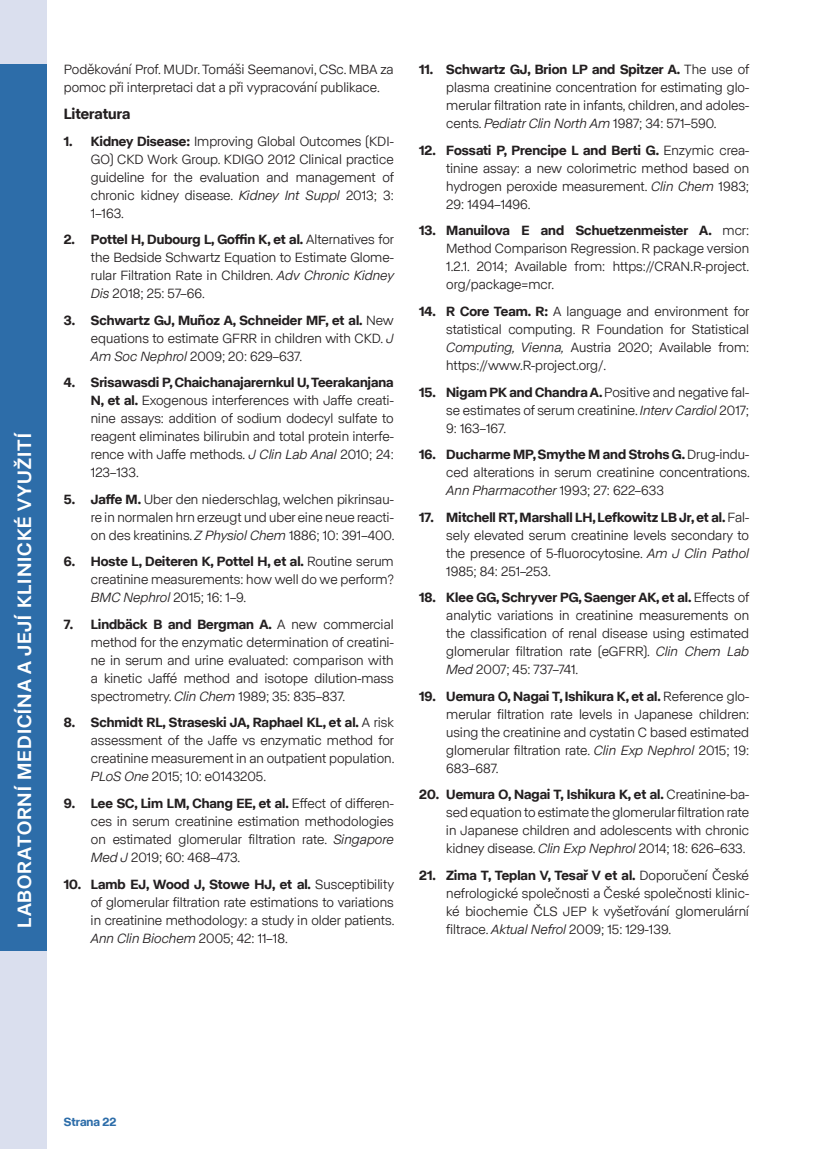
<style>
.page{position:relative;width:813px;height:1149px;background:#fff}
.page>*{position:absolute;margin:0;border:0;box-sizing:border-box;transform-origin:0 0}
.t1{font:500 19.5px "ABC Normal";letter-spacing:.05em;color:#fff}
.t2{font:700 15px "ABC Normal";color:#231f20}
.t3{font:13.5px/18px "ABC Normal";color:#231f20;text-align:justify}
.t4{font:700 12px "ABC Normal";color:#2d6da9}
.s1{font-weight:700}
.s2{font-style:italic}
</style>
<div class="page">
<div style="left:0;top:950px;width:47px;height:198px;background:#dadfee"></div>
<div style="left:0;top:64px;width:47px;height:886px;background:#2d6da9"></div>
<div style="left:0;top:0;width:47px;height:64px;background:#dadfee"></div>
<h1 class="t1" style="left:11px;top:927px;width:496px;rotate:-90deg">LABORATORNÍ MEDICÍNA A JEJÍ KLINICKÉ VYUŽITÍ</h1>
<p class="t3" style="left:64px;top:60px;width:331px">Poděkování Prof. MUDr. Tomáši Seemanovi, CSc. MBA za pomoc při interpretaci dat a při vypracování publikace.</p>
<p class="t2" style="left:64px;top:104px;width:68px">Literatura</p>
<p class="t3" style="left:91px;top:131px;width:304px;text-indent:-27px"><span class="s1">1. Kidney Disease:</span> Improving Global Outcomes (KDI-GO) CKD Work Group. KDIGO 2012 Clinical practice guideline for the evaluation and management of chronic kidney disease. <span class="s2">Kidney Int Suppl</span> 2013; 3:<br>1–163.</p>
<p class="t3" style="left:91px;top:229px;width:304px;text-indent:-27px"><span class="s1">2. Pottel H, Dubourg L, Goffin K, et al.</span> Alternatives for the Bedside Schwartz Equation to Estimate Glome&shy;rular Filtration Rate in Children. <span class="s2">Adv Chronic Kidney Dis</span> 2018; 25: 57–66.</p>
<p class="t3" style="left:91px;top:310px;width:304px;text-indent:-27px"><span class="s1">3. Schwartz GJ, Muñoz A, Schneider MF, et al.</span> New equations to estimate GFRR in children with CKD. <span class="s2">J Am Soc Nephrol</span> 2009; 20: 629–637.</p>
<p class="t3" style="left:91px;top:372px;width:304px;text-indent:-27px"><span class="s1">4. Srisawasdi P, Chaichanajarernkul U, Teerakanjana N, et al.</span> Exogenous interferences with Jaffe creati&shy;nine assays: addition of sodium dodecyl sulfate to reagent eliminates bilirubin and total protein interfe&shy;rence with Jaffe methods. <span class="s2">J Clin Lab Anal</span> 2010; 24:<br>123–133.</p>
<p class="t3" style="left:91px;top:489px;width:305px;text-indent:-27px"><span class="s1">5. Jaffe M.</span> Uber den niederschlag, welchen pikrinsau&shy;re in normalen hrn erzeugt und uber eine neue reacti&shy;on des kreatinins. <span class="s2">Z Physiol Chem</span> 1886; 10: 391–400.</p>
<p class="t3" style="left:91px;top:551px;width:304px;text-indent:-27px"><span class="s1">6. Hoste L, Deiteren K, Pottel H, et al.</span> Routine serum creatinine measurements: how well do we perform?<br><span class="s2">BMC Nephrol</span> 2015; 16: 1–9.</p>
<p class="t3" style="left:91px;top:614px;width:304px;text-indent:-27px"><span class="s1">7. Lindbäck B and Bergman A.</span> A new commercial method for the enzymatic determination of creatini&shy;ne in serum and urine evaluated: comparison with a kinetic Jaffé method and isotope dilution-mass spectrometry. <span class="s2">Clin Chem</span> 1989; 35: 835–837.</p>
<p class="t3" style="left:91px;top:712px;width:305px;text-indent:-27px"><span class="s1">8. Schmidt RL, Straseski JA, Raphael KL, et al.</span> A risk assessment of the Jaffe vs enzymatic method for creatinine measurement in an outpatient population.<br><span class="s2">PLoS One</span> 2015; 10: e0143205.</p>
<p class="t3" style="left:91px;top:793px;width:304px;text-indent:-27px"><span class="s1">9. Lee SC, Lim LM, Chang EE, et al.</span> Effect of differen&shy;ces in serum creatinine estimation methodologies on estimated glomerular filtration rate. <span class="s2">Singapore Med J</span> 2019; 60: 468–473.</p>
<p class="t3" style="left:91px;top:873px;width:305px;text-indent:-27px"><span class="s1">10. Lamb EJ, Wood J, Stowe HJ, et al.</span> Susceptibility of glomerular filtration rate estimations to variations in creatinine methodology: a study in older patients.<br><span class="s2">Ann Clin Biochem</span> 2005; 42: 11–18.</p>
<p class="t3" style="left:446px;top:60px;width:304px;text-indent:-27px"><span class="s1">11. Schwartz GJ, Brion LP and Spitzer A.</span> The use of plasma creatinine concentration for estimating glo&shy;merular filtration rate in infants, children, and adoles&shy;cents. <span class="s2">Pediatr Clin North Am</span> 1987; 34: 571–590.</p>
<p class="t3" style="left:446px;top:140px;width:304px;text-indent:-27px"><span class="s1">12. Fossati P, Prencipe L and Berti G.</span> Enzymic crea&shy;tinine assay: a new colorimetric method based on hydrogen peroxide measurement. <span class="s2">Clin Chem</span> 1983; 29: 1494–1496.</p>
<p class="t3" style="left:446px;top:221px;width:304px;text-indent:-27px"><span class="s1">13. Manuilova E and Schuetzenmeister A.</span> mcr:<br>Method Comparison Regression. R package version 1.2.1. 2014; Available from: https://CRAN.R-project. org/package=mcr.</p>
<p class="t3" style="left:446px;top:301px;width:304px;text-indent:-27px"><span class="s1">14. R Core Team. R:</span> A language and environment for statistical computing. R Foundation for Statistical <span class="s2">Computing, Vienna,</span> Austria 2020; Available from: https://www.R-project.org/.</p>
<p class="t3" style="left:446px;top:382px;width:304px;text-indent:-27px"><span class="s1">15. Nigam PK and Chandra A.</span> Positive and negative fal&shy;se estimates of serum creatinine. <span class="s2">Interv Cardiol</span> 2017; 9: 163–167.</p>
<p class="t3" style="left:446px;top:444px;width:305px;text-indent:-27px"><span class="s1">16. Ducharme MP, Smythe M and Strohs G.</span> Drug-indu&shy;ced alterations in serum creatinine concentrations.<br><span class="s2">Ann Pharmacother</span> 1993; 27: 622–633</p>
<p class="t3" style="left:446px;top:507px;width:304px;text-indent:-27px"><span class="s1">17. Mitchell RT, Marshall LH, Lefkowitz LB Jr, et al.</span> Fal&shy;sely elevated serum creatinine levels secondary to the presence of 5-fluorocytosine. <span class="s2">Am J Clin Pathol </span>1985; 84: 251–253.</p>
<p class="t3" style="left:446px;top:587px;width:304px;text-indent:-27px"><span class="s1">18. Klee GG, Schryver PG, Saenger AK, et al.</span> Effects of analytic variations in creatinine measurements on the classification of renal disease using estimated glomerular filtration rate (eGFRR). <span class="s2">Clin Chem Lab Med</span> 2007; 45: 737–741.</p>
<p class="t3" style="left:446px;top:686px;width:304px;text-indent:-27px"><span class="s1">19. Uemura O, Nagai T, Ishikura K, et al.</span> Reference glo&shy;merular filtration rate levels in Japanese children: using the creatinine and cystatin C based estimated glomerular filtration rate. <span class="s2">Clin Exp Nephrol</span> 2015; 19:<br>683–687.</p>
<p class="t3" style="left:446px;top:784px;width:304px;text-indent:-27px"><span class="s1">20. Uemura O, Nagai T, Ishikura K, et al.</span> Creatinine-ba&shy;sed equation to estimate the glomerular filtration rate in Japanese children and adolescents with chronic kidney disease. <span class="s2">Clin Exp Nephrol</span> 2014; 18: 626–633.</p>
<p class="t3" style="left:446px;top:865px;width:304px;text-indent:-27px"><span class="s1">21. Zima T, Teplan V, Tesař V et al.</span> Doporučení České nefrologické společnosti a České společnosti klinic&shy;ké biochemie ČLS JEP k vyšetřování glomerulární filtrace. <span class="s2">Aktual Nefrol</span> 2009; 15: 129-139.</p>
<p class="t4" style="left:64px;top:1112px;width:54px">Strana 22</p>
</div>
